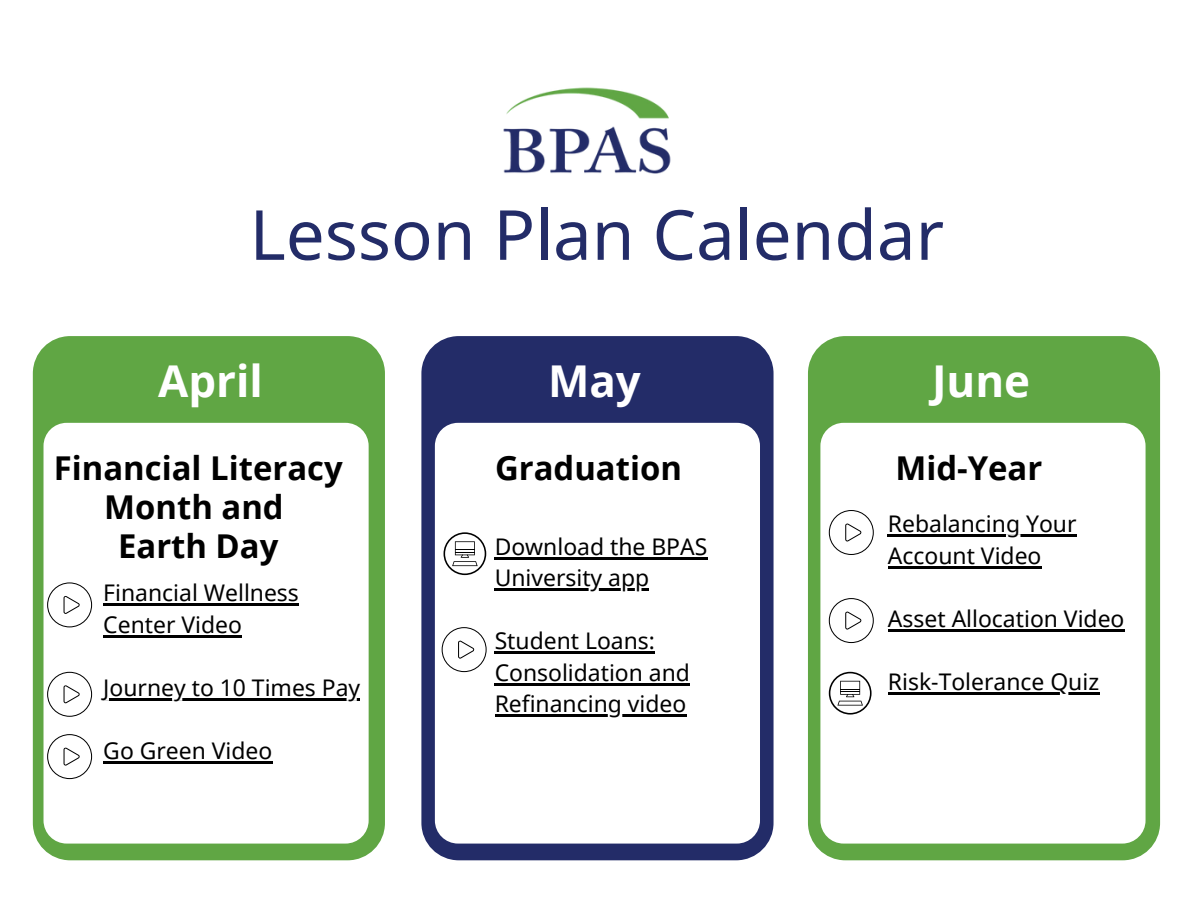
<style>
.page{position:relative;width:1188px;height:918px;background:#fff}
.page>*{position:absolute;margin:0;border:0;box-sizing:border-box;transform-origin:0 0}
.t1{font:69.15px "Noto Sans";color:#232c68}
.t2{font:700 43.95px "Noto Sans";color:#fff}
.t3{font:700 32.85px/39.2px "Noto Sans";color:#000;text-align:center}
.t4{font:22.95px/31.5px "Noto Sans";color:#000}
</style>
<div class="page">
<img style="left:503px;top:87px;width:168px;height:87px">
<div style="left:33px;top:336px;width:352px;height:524px;background:#60a644;border-radius:37px"></div>
<div style="left:808px;top:336px;width:352px;height:524px;background:#60a644;border-radius:37px"></div>
<div style="left:421px;top:336px;width:353px;height:524px;background:#232c68;border-radius:37px"></div>
<div style="left:435px;top:423px;width:325px;height:421px;background:#fff;border-radius:23px"></div>
<div style="left:820px;top:423px;width:326px;height:421px;background:#fff;border-radius:23px"></div>
<div style="left:44px;top:423px;width:325px;height:421px;background:#fff;border-radius:23px"></div>
<hr style="left:103px;top:603px;width:32px;height:3px;background:#000">
<hr style="left:135px;top:603px;width:164px;height:3px;background:#000">
<hr style="left:103px;top:635px;width:139px;height:2px;background:#000">
<hr style="left:103px;top:698px;width:35px;height:2px;background:#000">
<hr style="left:138px;top:698px;width:222px;height:2px;background:#000">
<hr style="left:103px;top:761px;width:169px;height:2px;background:#000">
<svg style="left:47px;top:672px;width:45px;height:45px"></svg>
<svg style="left:47px;top:734px;width:45px;height:45px"></svg>
<svg style="left:47px;top:582px;width:45px;height:45px"></svg>
<hr style="left:495px;top:557px;width:82px;height:2px;background:#000">
<hr style="left:577px;top:557px;width:130px;height:2px;background:#000">
<hr style="left:495px;top:589px;width:154px;height:2px;background:#000">
<hr style="left:495px;top:652px;width:160px;height:2px;background:#000">
<svg style="left:495px;top:683px;width:28px;height:2px"></svg>
<hr style="left:523px;top:683px;width:167px;height:2px;background:#000">
<hr style="left:495px;top:715px;width:191px;height:2px;background:#000">
<svg style="left:442px;top:627px;width:45px;height:45px"></svg>
<hr style="left:888px;top:535px;width:60px;height:2px;background:#000">
<hr style="left:948px;top:535px;width:129px;height:2px;background:#000">
<hr style="left:888px;top:566px;width:153px;height:2px;background:#000">
<hr style="left:888px;top:629px;width:236px;height:2px;background:#000">
<hr style="left:888px;top:692px;width:211px;height:2px;background:#000">
<svg style="left:829px;top:510px;width:45px;height:45px"></svg>
<svg style="left:829px;top:598px;width:45px;height:45px"></svg>
<svg style="left:444px;top:532px;width:42px;height:43px"></svg>
<svg style="left:829px;top:672px;width:43px;height:43px"></svg>
<h1 class="t1" style="left:250px;top:186px;width:696px">Lesson Plan Calendar</h1>
<h2 class="t2" style="left:158px;top:350px;width:106px">April</h2>
<h2 class="t2" style="left:548px;top:350px;width:94px">May</h2>
<h2 class="t2" style="left:932px;top:350px;width:100px">June</h2>
<h3 class="t3" style="left:54px;top:448px;width:290px">Financial Literacy<br>Month and<br>Earth Day</h3>
<h3 class="t3" style="left:495px;top:448px;width:188px">Graduation</h3>
<h3 class="t3" style="left:895px;top:448px;width:148px">Mid-Year</h3>
<p class="t4" style="left:103px;top:577px;width:197px">Financial Wellness<br>Center Video</p>
<p class="t4" style="left:888px;top:508px;width:190px">Rebalancing Your<br>Account Video</p>
<p class="t4" style="left:495px;top:530px;width:214px">Download the BPAS<br>University app</p>
<p class="t4" style="left:495px;top:625px;width:197px">Student Loans:<br>Consolidation and<br>Refinancing video</p>
<p class="t4" style="left:888px;top:602px;width:238px">Asset Allocation Video</p>
<p class="t4" style="left:888px;top:665px;width:213px">Risk-Tolerance Quiz</p>
<p class="t4" style="left:103px;top:671px;width:258px">Journey to 10 Times Pay</p>
<p class="t4" style="left:103px;top:734px;width:171px">Go Green Video</p>
</div>
